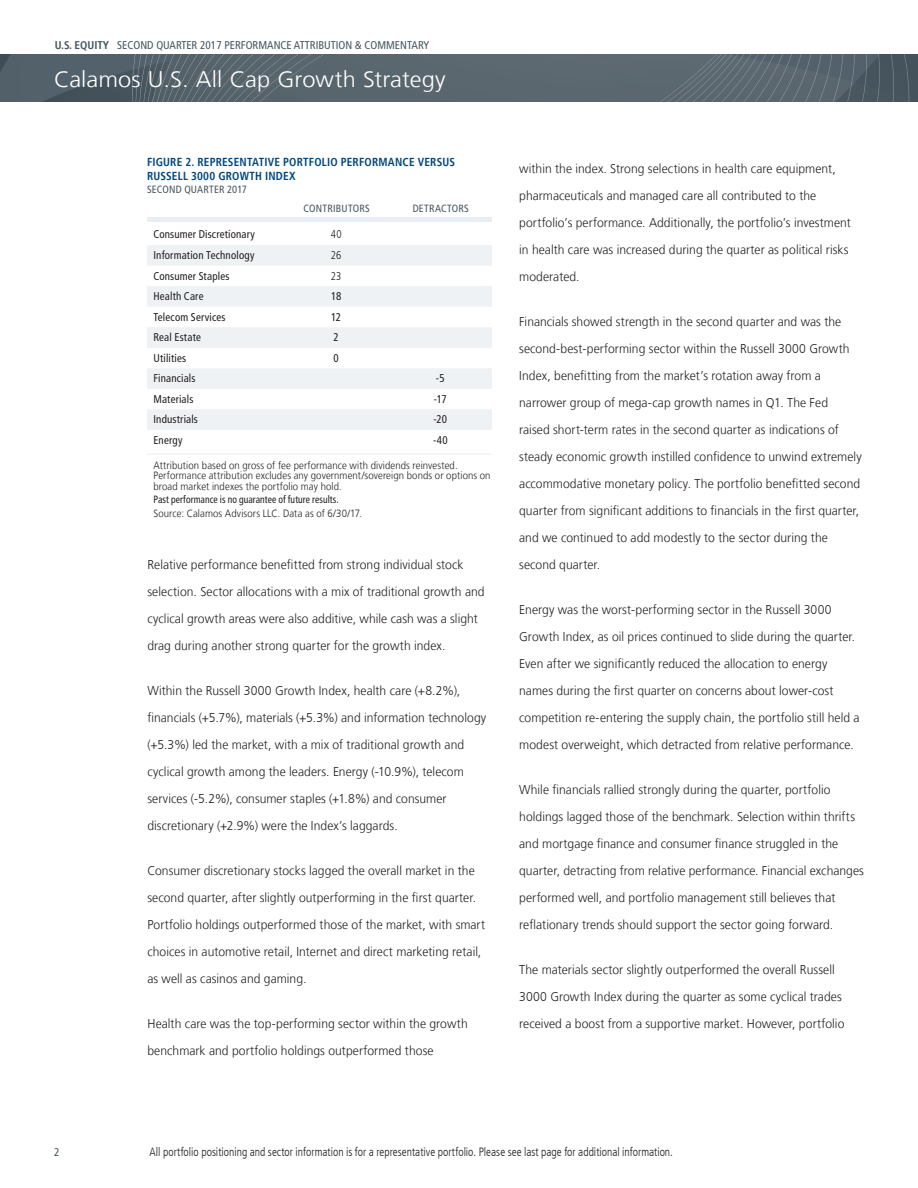
<style>
.page{position:relative;width:918px;height:1188px;background:#fff}
.page>*{position:absolute;margin:0;border:0;box-sizing:border-box;transform-origin:0 0}
.t1{font:300 22.5px "Frutiger LT";color:#fff;scale:1.05 1}
.t2{font:300 12.75px/27px "Frutiger LT";letter-spacing:.005em;color:#231f20;scale:.95 1}
.t3{font:300 condensed 12px "Frutiger LT";color:#231f20;scale:.95 1}
.t4{font:700 condensed 11.7px/13.5px "Frutiger LT";letter-spacing:.02em;color:#00467e}
.t5{font:condensed 11.25px "Frutiger LT";letter-spacing:.015em;color:#231f20}
.t6{font:condensed 11.25px "Frutiger LT";color:#45555f}
.t7{font:300 condensed 11.25px "Frutiger LT";color:#231f20}
.t8{font:300 10.5px/10.5px "Frutiger LT";letter-spacing:.01em;color:#231f20;scale:.91 1}
.t9{font:condensed 10.5px "Frutiger LT";letter-spacing:.005em;color:#231f20;scale:.91 1}
.t10{font:condensed 10.5px "Frutiger LT";letter-spacing:.02em;color:#45555f}
.s1{font-weight:700}
</style>
<div class="page">
<svg style="left:0;top:54px;width:918px;height:47px;fill:#59666e"></svg>
<div style="left:147px;top:217px;width:345px;height:5px;background:#e7edf2"></div>
<svg style="left:147px;top:245px;width:345px;height:185px;fill:#eef2f5"></svg>
<hr style="left:147px;top:454px;width:137px;height:1px;background:#e7edf2">
<hr style="left:284px;top:454px;width:98px;height:1px;background:#e7edf2">
<hr style="left:382px;top:454px;width:110px;height:1px;background:#e7edf2">
<p class="t6" style="left:55px;top:39px;width:376px"><span class="s1">U.S. EQUITY</span> SECOND QUARTER 2017 PERFORMANCE ATTRIBUTION &amp; COMMENTARY</p>
<h1 class="t1" style="left:54px;top:66px;width:375px">Calamos U.S. All Cap Growth Strategy</h1>
<p class="t4" style="left:147px;top:155px;width:310px">FIGURE 2. REPRESENTATIVE PORTFOLIO PERFORMANCE VERSUS<br>RUSSELL 3000 GROWTH INDEX</p>
<p class="t10" style="left:147px;top:184px;width:101px">SECOND QUARTER 2017</p>
<p class="t10" style="left:304px;top:202px;width:68px">CONTRIBUTORS</p>
<p class="t10" style="left:413px;top:202px;width:58px">DETRACTORS</p>
<p class="t5" style="left:153px;top:227px;width:103px">Consumer Discretionary</p>
<p class="t7" style="left:331px;top:227px;width:12px">40</p>
<p class="t5" style="left:153px;top:249px;width:103px">Information Technology</p>
<p class="t7" style="left:331px;top:249px;width:12px">26</p>
<p class="t5" style="left:153px;top:269px;width:77px">Consumer Staples</p>
<p class="t7" style="left:331px;top:269px;width:12px">23</p>
<p class="t5" style="left:153px;top:290px;width:52px">Health Care</p>
<p class="t5" style="left:331px;top:290px;width:12px">18</p>
<p class="t5" style="left:153px;top:310px;width:74px">Telecom Services</p>
<p class="t5" style="left:331px;top:310px;width:12px">12</p>
<p class="t5" style="left:153px;top:331px;width:49px">Real Estate</p>
<p class="t5" style="left:334px;top:331px;width:7px">2</p>
<p class="t5" style="left:153px;top:351px;width:34px">Utilities</p>
<p class="t5" style="left:334px;top:351px;width:7px">0</p>
<p class="t5" style="left:153px;top:372px;width:43px">Financials</p>
<p class="t5" style="left:436px;top:372px;width:10px">-5</p>
<p class="t5" style="left:153px;top:392px;width:41px">Materials</p>
<p class="t5" style="left:434px;top:392px;width:14px">-17</p>
<p class="t5" style="left:153px;top:413px;width:46px">Industrials</p>
<p class="t5" style="left:434px;top:413px;width:15px">-20</p>
<p class="t5" style="left:153px;top:433px;width:31px">Energy</p>
<p class="t5" style="left:433px;top:433px;width:16px">-40</p>
<p class="t8" style="left:153px;top:460px;width:372px">Attribution based on gross of fee performance with dividends reinvested.<br>Performance attribution excludes any government/sovereign bonds or options on broad market indexes the portfolio may hold.</p>
<p class="t9" style="left:153px;top:494px;width:205px">Past performance is no guarantee of future results.</p>
<p class="t8" style="left:153px;top:508px;width:231px">Source: Calamos Advisors LLC. Data as of 6/30/17.</p>
<p class="t2" style="left:147px;top:551px;width:356px">Relative performance benefitted from strong individual stock selection. Sector allocations with a mix of traditional growth and cyclical growth areas were also additive, while cash was a slight drag during another strong quarter for the growth index.</p>
<p class="t2" style="left:147px;top:677px;width:358px">Within the Russell 3000 Growth Index, health care (+8.2%), financials (+5.7%), materials (+5.3%) and information technology (+5.3%) led the market, with a mix of traditional growth and cyclical growth among the leaders. Energy (-10.9%), telecom services (-5.2%), consumer staples (+1.8%) and consumer discretionary (+2.9%) were the Index’s laggards.</p>
<p class="t2" style="left:147px;top:857px;width:357px">Consumer discretionary stocks lagged the overall market in the second quarter, after slightly outperforming in the first quarter.<br>Portfolio holdings outperformed those of the market, with smart choices in automotive retail, Internet and direct marketing retail, as well as casinos and gaming.</p>
<p class="t2" style="left:147px;top:1010px;width:339px">Health care was the top-performing sector within the growth benchmark and portfolio holdings outperformed those</p>
<p class="t2" style="left:519px;top:155px;width:351px">within the index. Strong selections in health care equipment, pharmaceuticals and managed care all contributed to the portfolio’s performance. Additionally, the portfolio’s investment in health care was increased during the quarter as political risks moderated.</p>
<p class="t2" style="left:519px;top:308px;width:362px">Financials showed strength in the second quarter and was the second-best-performing sector within the Russell 3000 Growth Index, benefitting from the market’s rotation away from a narrower group of mega-cap growth names in Q1. The Fed raised short-term rates in the second quarter as indications of steady economic growth instilled confidence to unwind extremely accommodative monetary policy. The portfolio benefitted second quarter from significant additions to financials in the first quarter, and we continued to add modestly to the sector during the second quarter.</p>
<p class="t2" style="left:519px;top:596px;width:360px">Energy was the worst-performing sector in the Russell 3000<br>Growth Index, as oil prices continued to slide during the quarter.<br>Even after we significantly reduced the allocation to energy names during the first quarter on concerns about lower-cost competition re-entering the supply chain, the portfolio still held a modest overweight, which detracted from relative performance.</p>
<p class="t2" style="left:519px;top:776px;width:364px">While financials rallied strongly during the quarter, portfolio holdings lagged those of the benchmark. Selection within thrifts and mortgage finance and consumer finance struggled in the quarter, detracting from relative performance. Financial exchanges performed well, and portfolio management still believes that reflationary trends should support the sector going forward.</p>
<p class="t2" style="left:519px;top:956px;width:344px">The materials sector slightly outperformed the overall Russell<br>3000 Growth Index during the quarter as some cyclical trades received a boost from a supportive market. However, portfolio</p>
<p class="t6" style="left:54px;top:1145px;width:7px">2</p>
<p class="t3" style="left:149px;top:1145px;width:553px">All portfolio positioning and sector information is for a representative portfolio. Please see last page for additional information.</p>
</div>
